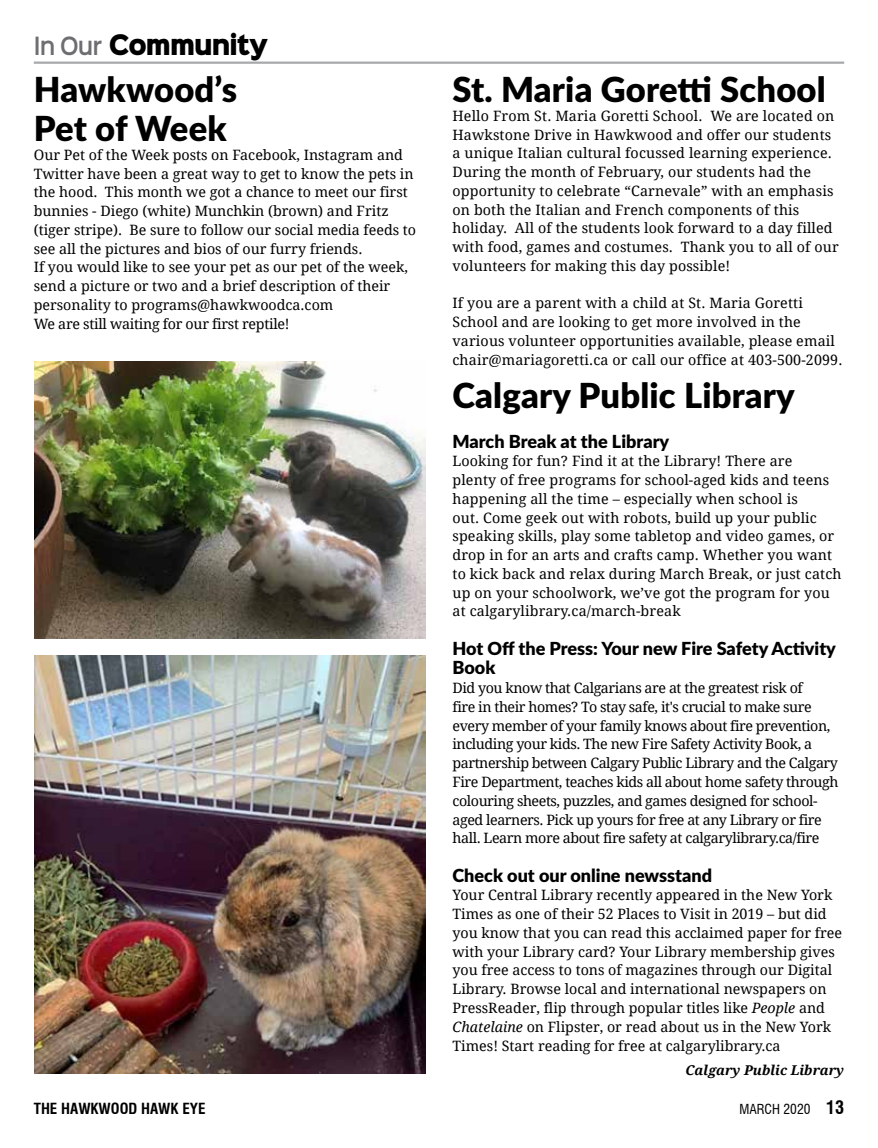
<style>
.page{position:relative;width:878px;height:1148px;background:#fff}
.page>*{position:absolute;margin:0;border:0;box-sizing:border-box;transform-origin:0 0}
.t1{font:900 34.5px/39px "Lato";letter-spacing:.005em;color:#000}
.t2{font:25.5px "Sinkin Sans 900 X Black";letter-spacing:-.04em;color:#000;scale:.89 1}
.t3{font:900 18px/19.6px "Lato";color:#000}
.t4{font:700 condensed 15px "Swiss 721 BT";color:#000}
.t5{font:14.25px/18.8px "Droid Serif";color:#000}
.t6{font:14.25px/18.8px "Droid Serif";letter-spacing:-.03em;color:#000}
.t7{font:italic 700 13.5px "Droid Serif";color:#000}
.t8{font:condensed 13.5px "Swiss 721 BT";color:#000}
.s1{font-family:"Sinkin Sans 600";font-weight:600;font-size:22.65px;color:#6d6e71}
.s2{font-style:italic}
.s3{font-weight:700;font-size:18px}
</style>
<div class="page">
<img style="left:34px;top:655px;width:392px;height:418px">
<img style="left:34px;top:361px;width:392px;height:277px">
<hr style="left:34px;top:62px;width:810px;height:2px;background:#a7a9ac">
<h2 class="t2" style="left:34px;top:31px;width:265px"><span class="s1">In Our</span> COMMUNITY</h2>
<h1 class="t1" style="left:34px;top:68px;width:205px">Hawkwood’s<br>Pet of Week</h1>
<p class="t5" style="left:34px;top:145px;width:384px">Our Pet of the Week posts on Facebook, Instagram and Twitter have been a great way to get to know the pets in the hood. This month we got a chance to meet our first bunnies - Diego (white) Munchkin (brown) and Fritz (tiger stripe). Be sure to follow our social media feeds to see all the pictures and bios of our furry friends.<br>If you would like to see your pet as our pet of the week, send a picture or two and a brief description of their personality to programs@hawkwoodca.com<br>We are still waiting for our first reptile!</p>
<h1 class="t1" style="left:452px;top:68px;width:375px">St. Maria Goretti School</h1>
<p class="t5" style="left:452px;top:106px;width:388px">Hello From St. Maria Goretti School. We are located on Hawkstone Drive in Hawkwood and offer our students a unique Italian cultural focussed learning experience.<br>During the month of February, our students had the opportunity to celebrate “Carnevale” with an emphasis on both the Italian and French components of this holiday. All of the students look forward to a day filled with food, games and costumes. Thank you to all of our volunteers for making this day possible!</p>
<p class="t5" style="left:452px;top:294px;width:391px">If you are a parent with a child at St. Maria Goretti School and are looking to get more involved in the various volunteer opportunities available, please email chair@mariagoretti.ca or call our office at 403-500-2099.</p>
<h1 class="t1" style="left:452px;top:374px;width:344px">Calgary Public Library</h1>
<p class="t3" style="left:452px;top:430px;width:218px">March Break at the Library</p>
<p class="t5" style="left:452px;top:452px;width:390px">Looking for fun? Find it at the Library! There are<br>plenty of free programs for school-aged kids and teens happening all the time – especially when school is<br>out. Come geek out with robots, build up your public speaking skills, play some tabletop and video games, or drop in for an arts and crafts camp. Whether you want to kick back and relax during March Break, or just catch up on your schoolwork, we’ve got the program for you at calgarylibrary.ca/march-break</p>
<p class="t3" style="left:452px;top:637px;width:385px">Hot Off the Press: Your new Fire Safety Activity<br>Book</p>
<p class="t6" style="left:452px;top:679px;width:387px">Did you know that Calgarians are at the greatest risk of<br>fire in their homes? To stay safe, it's crucial to make sure every member of your family knows about fire prevention, including your kids. The new Fire Safety Activity Book, a partnership between Calgary Public Library and the Calgary Fire Department, teaches kids all about home safety through colouring sheets, puzzles, and games designed for school&shy;aged learners. Pick up yours for free at any Library or fire hall. Learn more about fire safety at calgarylibrary.ca/fire</p>
<p class="t3" style="left:452px;top:864px;width:261px">Check out our online newsstand</p>
<p class="t5" style="left:452px;top:886px;width:391px">Your Central Library recently appeared in the New York Times as one of their 52 Places to Visit in 2019 – but did you know that you can read this acclaimed paper for free with your Library card? Your Library membership gives you free access to tons of magazines through our Digital Library. Browse local and international newspapers on PressReader, flip through popular titles like <span class="s2">People</span> and <span class="s2">Chatelaine</span> on Flipster, or read about us in the New York Times! Start reading for free at calgarylibrary.ca</p>
<p class="t7" style="left:685px;top:1062px;width:160px">Calgary Public Library</p>
<p class="t4" style="left:34px;top:1099px;width:173px">THE HAWKWOOD HAWK EYE</p>
<p class="t8" style="left:739px;top:1101px;width:106px">MARCH 2020 <span class="s3">13</span></p>
</div>
